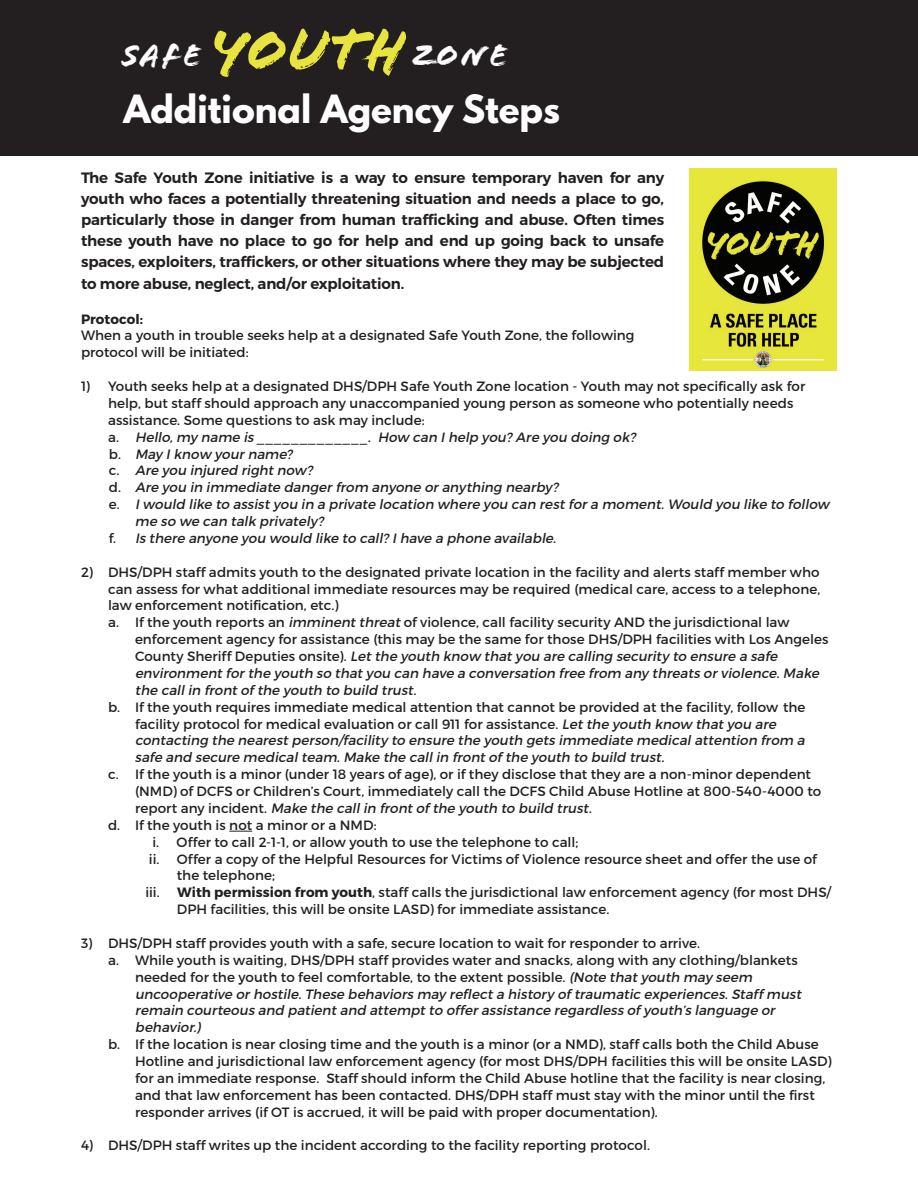
<style>
.page{position:relative;width:918px;height:1188px;background:#fff}
.page>*{position:absolute;margin:0;border:0;box-sizing:border-box;transform-origin:0 0}
.t1{font:700 34.5px "League Spartan";color:#fff}
.t2{font:33.15px "Flood";letter-spacing:.1em;color:#fff}
.t3{font:600 15px/21.1px "Montserrat";letter-spacing:-.01em;color:#231f20;text-align:justify}
.t4{font:13.5px/16.8px "Montserrat";letter-spacing:.005em;color:#231f20}
.t5{font:italic 13.5px/16.8px "Montserrat";letter-spacing:-.005em;color:#231f20}
.t6{font:700 13.5px "Montserrat";color:#231f20}
.s1{font-size:62.85px;color:#e7e440}
.s2{font-style:normal}
.s3{font-style:italic}
.s4{font-weight:700}
</style>
<div class="page">
<div style="left:0;top:0;width:918px;height:156px;background:#231f20"></div>
<svg style="left:229px;top:831px;width:23px;height:1px"></svg>
<img style="left:689px;top:169px;width:148px;height:202px">
<h2 class="t2" style="left:122px;top:36px;width:387px">SAFE <span class="s1">YOUTH</span> ZONE</h2>
<h1 class="t1" style="left:123px;top:82px;width:438px">Additional Agency Steps</h1>
<p class="t3" style="left:81px;top:168px;width:585px">The Safe Youth Zone initiative is a way to ensure temporary haven for any youth who faces a potentially threatening situation and needs a place to go, particularly those in danger from human trafficking and abuse. Often times these youth have no place to go for help and end up going back to unsafe spaces, exploiters, traffickers, or other situations where they may be subjected to more abuse, neglect, and/or exploitation.</p>
<p class="t6" style="left:81px;top:310px;width:64px">Protocol:</p>
<p class="t4" style="left:81px;top:327px;width:555px">When a youth in trouble seeks help at a designated Safe Youth Zone, the following protocol will be initiated:</p>
<p class="t4" style="left:81px;top:378px;width:726px">1) Youth seeks help at a designated DHS/DPH Safe Youth Zone location - Youth may not specifically ask for</p>
<p class="t4" style="left:108px;top:395px;width:687px">help, but staff should approach any unaccompanied young person as someone who potentially needs</p>
<p class="t4" style="left:108px;top:412px;width:318px">assistance. Some questions to ask may include:</p>
<p class="t5" style="left:108px;top:428px;width:532px"><span class="s2">a .</span> Hello,my name is _ _ _ _ _ _ _ _ _ _ _ _ _ . How can Ihelp you? Are you doing ok?</p>
<p class="t5" style="left:109px;top:445px;width:188px"><span class="s2">b .</span> May Iknow yourname?</p>
<p class="t5" style="left:109px;top:462px;width:208px"><span class="s2">c .</span> Are you inj ured right now?</p>
<p class="t5" style="left:109px;top:479px;width:454px"><span class="s2">d .</span> Are you in immediate dangerfrom anyone oranything nearby?</p>
<p class="t5" style="left:109px;top:496px;width:725px"><span class="s2">e .</span> Iwould like to assist you in a private location where you can rest fora moment.Would you like to follow</p>
<p class="t5" style="left:135px;top:513px;width:193px">me so we can talk privately?</p>
<p class="t5" style="left:109px;top:530px;width:452px"><span class="s2">f.</span> Is there anyone you would like to call? Ihave a phone available.</p>
<p class="t4" style="left:108px;top:563px;width:714px;text-indent:-27px">2) DHS/DPH staff admits youth to the designated private location in the facility and alerts staff member who can assess for what additional immediate resources may be required (medical care, access to a telephone, law enforcement notification, etc.)<br>a. If the youth reports an <span class="s3">imminent threat</span> of violence, call facility security AND the jurisdictional law</p>
<p class="t5" style="left:135px;top:631px;width:695px"><span class="s2">enforcement agency for assistance (this may be the same for those DHS/DPH facilities with Los Angeles C o u n t y S h e r i ff D e p u t i e s o n s i t e) .</span> Let the youth know that you are calling security to ensure a safe environment forthe youth so that you can have a conversation free from any threats orviolence.Make the callin front of the youth to build trust.</p>
<p class="t5" style="left:135px;top:698px;width:674px;text-indent:-27px"><span class="s2">b. If the youth requires immediate medical attention that cannot be provided at the facility, follow the facility protocol for medical evaluation or call 911 for assistance.</span> Let the youth know that you are contacting the nearest person/facility to ensure the youth gets immediate medicalattention from a safe and secure medicalteam.Make the callin front of the youth to build trust.</p>
<p class="t4" style="left:108px;top:766px;width:705px">c. If the youth is a minor (under 18 years of age), or if they disclose that they are a non-minor dependent</p>
<p class="t4" style="left:135px;top:783px;width:688px">(NMD) of DCFS or Children’s Court, immediately call the DCFS Child Abuse Hotline at 800-540-4000 to</p>
<p class="t5" style="left:135px;top:800px;width:461px"><span class="s2">r e p o r t a n y i n c i d e n t .</span> Make the callin front of the youth to build trust.</p>
<p class="t4" style="left:108px;top:817px;width:270px">d. If the youth is not a minor or a NMD:</p>
<p class="t4" style="left:152px;top:833px;width:427px">i. Offer to call 2-1-1, or allow youth to use the telephone to call;</p>
<p class="t4" style="left:149px;top:850px;width:12px">ii.</p>
<p class="t4" style="left:177px;top:850px;width:642px">Offer a copy of the Helpful Resources for Victims of Violence resource sheet and offer the use of the telephone;</p>
<p class="t4" style="left:145px;top:884px;width:16px">iii.</p>
<p class="t4" style="left:177px;top:884px;width:656px"><span class="s4">With permission from youth</span>, staff calls the jurisdictional law enforcement agency (for most DHS/<br>DPH facilities, this will be onsite LASD) for immediate assistance.</p>
<p class="t4" style="left:81px;top:935px;width:621px">3) DHS/DPH staff provides youth with a safe, secure location to wait for responder to arrive.</p>
<p class="t4" style="left:108px;top:952px;width:691px">a. While youth is waiting, DHS/DPH staff provides water and snacks, along with any clothing/blankets</p>
<p class="t4" style="left:135px;top:968px;width:622px">needed for the youth to feel comfortable, to the extent possible. <span class="s3">(Note that youth may seem</span></p>
<p class="t5" style="left:135px;top:985px;width:671px">uncooperative orhostile.These behaviors may reflect a history of traumatic experiences.Staff must</p>
<p class="t5" style="left:135px;top:1002px;width:644px">remain courteous and patient and attempt to offerassistance regardless of youth’s language or</p>
<p class="t5" style="left:135px;top:1019px;width:70px">behavior.)</p>
<p class="t4" style="left:135px;top:1036px;width:698px;text-indent:-27px">b. If the location is near closing time and the youth is a minor (or a NMD), staff calls both the Child Abuse Hotline and jurisdictional law enforcement agency (for most DHS/DPH facilities this will be onsite LASD) for an immediate response. Staff should inform the Child Abuse hotline that the facility is near closing, and that law enforcement has been contacted. DHS/DPH staff must stay with the minor until the first responder arrives (if OT is accrued, it will be paid with proper documentation).</p>
<p class="t4" style="left:81px;top:1137px;width:571px">4) DHS/DPH staff writes up the incident according to the facility reporting protocol.</p>
</div>
